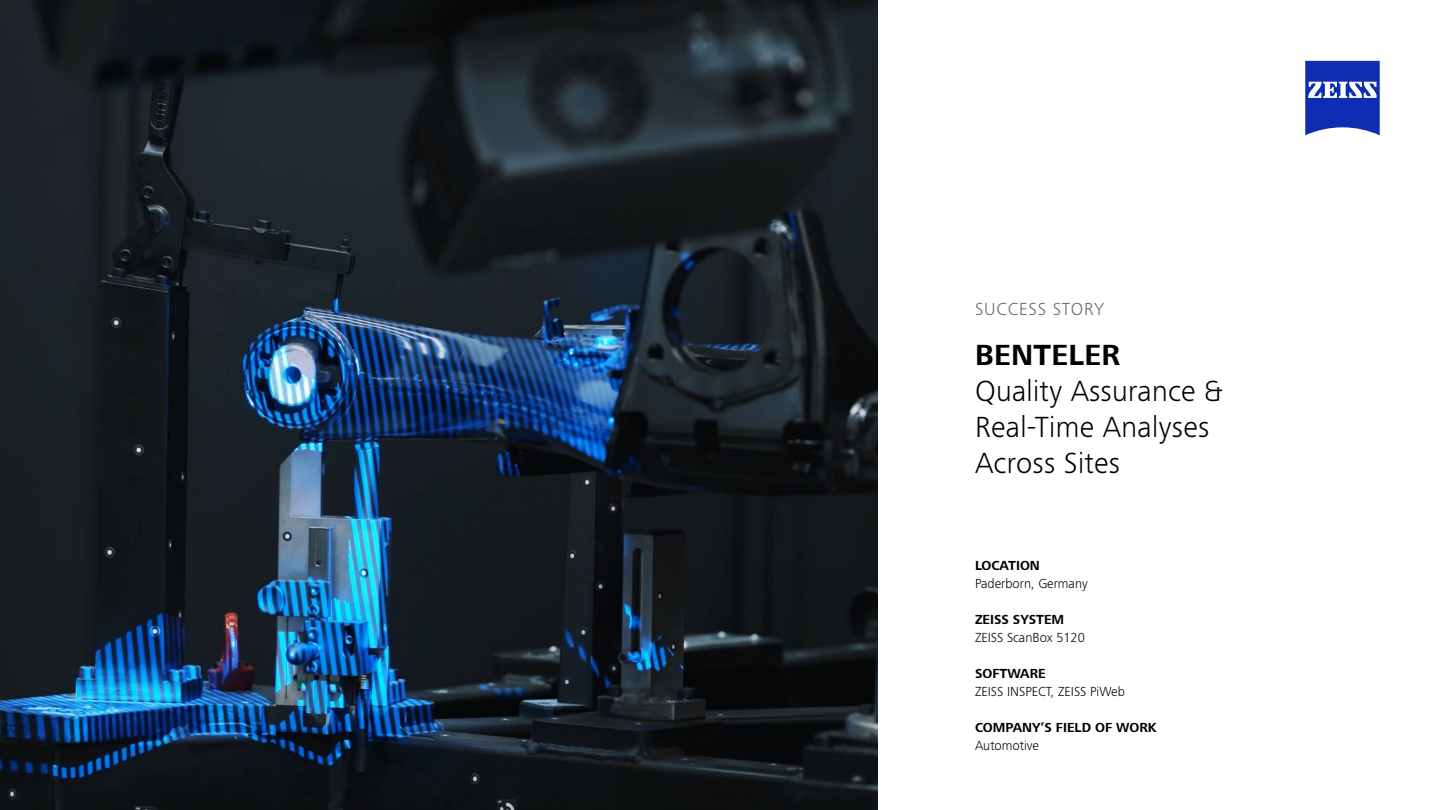
<style>
.page{position:relative;width:1440px;height:810px;background:#fff}
.page>*{position:absolute;margin:0;border:0;box-sizing:border-box;transform-origin:0 0}
.t1{font:300 30px/36px "ZEISS Frutiger Next W1 G";letter-spacing:.01em;color:#000}
.t2{font:700 30px "ZEISS Frutiger Next W1 G";letter-spacing:.01em;color:#000}
.t3{font:300 18px "ZEISS Frutiger Next W1 G";letter-spacing:.05em;color:#666}
.t4{font:300 13.5px "ZEISS Frutiger Next W1 G";color:#000}
.t5{font:700 13.5px "ZEISS Frutiger Next W1 G";color:#000}
</style>
<div class="page">
<img style="left:0;top:0;width:878px;height:810px">
<svg style="left:1305px;top:61px;width:75px;height:74px;background:#3d55c1"></svg>
<h2 class="t3" style="left:975px;top:297px;width:131px">SUCCESS STORY</h2>
<h1 class="t2" style="left:975px;top:334px;width:147px">BENTELER</h1>
<h1 class="t1" style="left:975px;top:372px;width:249px">Quality Assurance &amp;<br>Real-Time Analyses<br>Across Sites</h1>
<p class="t5" style="left:975px;top:556px;width:66px">LOCATION</p>
<p class="t4" style="left:975px;top:574px;width:114px">Paderborn, Germany</p>
<p class="t5" style="left:975px;top:610px;width:91px">ZEISS SYSTEM</p>
<p class="t4" style="left:975px;top:628px;width:111px">ZEISS ScanBox 5120</p>
<p class="t5" style="left:975px;top:664px;width:72px">SOFTWARE</p>
<p class="t4" style="left:975px;top:682px;width:151px">ZEISS INSPECT, ZEISS PiWeb</p>
<p class="t5" style="left:975px;top:718px;width:183px">COMPANY’S FIELD OF WORK</p>
<p class="t4" style="left:975px;top:736px;width:66px">Automotive</p>
</div>
